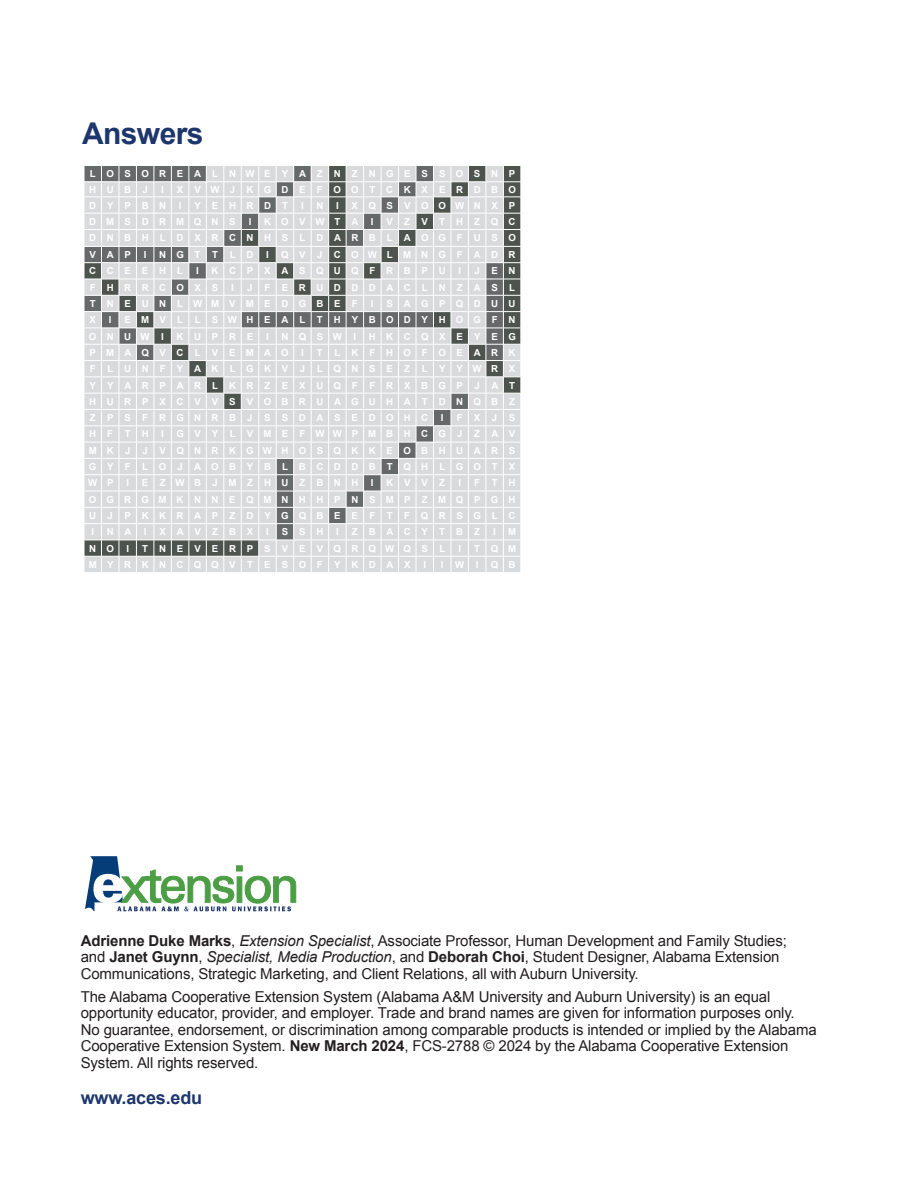
<style>
.page{position:relative;width:918px;height:1188px;background:#fff}
.page>*{position:absolute;margin:0;border:0;box-sizing:border-box;transform-origin:0 0}
.t1{font:700 30px "Arial";letter-spacing:-.02em;color:#1d366c}
.t2{font:700 18px "Arial";letter-spacing:-.01em;color:#1d366c}
.t3{font:15px/16.5px "Arial";letter-spacing:-.01em;color:#231f20}
.t4{font:700 9.6px/16.4px "Arial";letter-spacing:1.105em;color:#fff;text-align:justify}
.t5{font:700 9.6px "Arial";letter-spacing:1.06em;color:#fff}
.t6{font:700 9.6px "Arial";letter-spacing:1.125em;color:#fff}
.t7{font:700 9.6px "Arial";letter-spacing:1.075em;color:#fff}
.t8{font:700 9.6px "Arial";letter-spacing:1.145em;color:#fff}
.s1{font-weight:700}
.s2{font-style:italic}
</style>
<div class="page">
<svg style="left:85px;top:856px;width:211px;height:55px"></svg>
<svg style="left:84px;top:165px;width:437px;height:407px;background:#c8c9ca"></svg>
<h1 class="t1" style="left:82px;top:114px;width:123px">Answers</h1>
<p class="t4" style="left:89px;top:166px;width:428px;line-height:15.8px">LOSOREALNWEYAZNZNGESSOSNP<br>HUBJ</p>
<p class="t4" style="left:161px;top:182px;width:4px">I</p>
<p class="t4" style="left:177px;top:182px;width:340px">XVWJKGDEFOOTCKXERDBO</p>
<p class="t4" style="left:89px;top:197px;width:78px">DYPBN</p>
<p class="t4" style="left:179px;top:197px;width:4px">I</p>
<p class="t4" style="left:194px;top:197px;width:95px">YEHRDT</p>
<p class="t4" style="left:301px;top:197px;width:4px">I</p>
<p class="t4" style="left:316px;top:197px;width:8px">N</p>
<p class="t4" style="left:336px;top:197px;width:4px">I</p>
<p class="t4" style="left:352px;top:197px;width:165px">XQSVOOWNXP</p>
<p class="t5" style="left:89px;top:215px;width:148px">DMSDRMQNS</p>
<p class="t4" style="left:249px;top:214px;width:4px">I</p>
<p class="t4" style="left:264px;top:214px;width:96px">KOVWTA</p>
<p class="t4" style="left:371px;top:214px;width:4px">I</p>
<p class="t4" style="left:89px;top:213px;width:428px;text-indent:297px">VZVTHZQC DNBHLDXRCNHSLDARBLAOGFUSO VAP</p>
<p class="t4" style="left:144px;top:247px;width:4px">I</p>
<p class="t4" style="left:159px;top:247px;width:96px">NGTTLD</p>
<p class="t4" style="left:266px;top:247px;width:4px">I</p>
<p class="t7" style="left:281px;top:248px;width:236px">QV JCOWLMNGFADR</p>
<p class="t4" style="left:89px;top:263px;width:95px">CCEEHL</p>
<p class="t4" style="left:196px;top:263px;width:4px">I</p>
<p class="t4" style="left:212px;top:263px;width:236px">KCPXASQUQFRBPU</p>
<p class="t4" style="left:458px;top:263px;width:4px">I</p>
<p class="t4" style="left:474px;top:263px;width:43px">JEN</p>
<p class="t4" style="left:90px;top:279px;width:130px">FHRRCOXS</p>
<p class="t4" style="left:231px;top:279px;width:4px">I</p>
<p class="t4" style="left:90px;top:279px;width:427px;text-indent:158px">J FERUDDDACLNZASL<br>TNEUNLWMVMEDGBEF</p>
<p class="t4" style="left:371px;top:296px;width:4px">I</p>
<p class="t4" style="left:387px;top:296px;width:131px">SAGPQDUU</p>
<p class="t4" style="left:89px;top:312px;width:428px;text-indent:35px">EMVLLSWHEALTHYBODYHOGFN<br>ONUW I</p>
<p class="t4" style="left:90px;top:312px;width:8px">X</p>
<p class="t4" style="left:109px;top:312px;width:4px">I</p>
<p class="t4" style="left:177px;top:328px;width:78px">KUPRE</p>
<p class="t4" style="left:266px;top:328px;width:4px">I</p>
<p class="t4" style="left:281px;top:328px;width:76px">NQSW I</p>
<p class="t4" style="left:369px;top:328px;width:149px">HKCQXEYEG</p>
<p class="t5" style="left:90px;top:346px;width:201px">PMAQVCLVEMAO</p>
<p class="t4" style="left:301px;top:345px;width:4px">I</p>
<p class="t4" style="left:89px;top:345px;width:428px;text-indent:228px">TLKFHOFOEARK FLUNFYAKLGKVJLQNSEZLYYWRX YYARPARLKRZEXUQFFRXBGPJAT HURPXCVVSVOBRUAGUHATDNQBZ ZPSFRGNRBJSSDASEDOHC</p>
<p class="t4" style="left:441px;top:410px;width:4px">I</p>
<p class="t4" style="left:457px;top:410px;width:60px">FXJS</p>
<p class="t4" style="left:89px;top:426px;width:61px">HFTH</p>
<p class="t4" style="left:161px;top:426px;width:4px">I</p>
<p class="t4" style="left:176px;top:426px;width:340px">GVYLVMEFWWPMBHCGJ ZAV</p>
<p class="t4" style="left:89px;top:443px;width:43px">MKJ</p>
<p class="t4" style="left:88px;top:443px;width:429px;text-indent:54px">J VQNRKGWHOSQKKEOBHUARS GYFLOJAOBYBLBCDDBTQHLGOTX W P</p>
<p class="t4" style="left:89px;top:475px;width:428px;text-indent:385px">FTH OGRGMKNNEQMNHHPNSMPZMQPGH UJPKKRAPZDYGQBEEFTFQRSGLC I</p>
<p class="t4" style="left:126px;top:475px;width:4px">I</p>
<p class="t4" style="left:142px;top:475px;width:218px">EZWBJMZHUZBNH</p>
<p class="t4" style="left:371px;top:475px;width:4px">I</p>
<p class="t4" style="left:386px;top:475px;width:60px">KVVZ</p>
<p class="t4" style="left:458px;top:475px;width:4px">I</p>
<p class="t4" style="left:107px;top:524px;width:26px">N A</p>
<p class="t4" style="left:144px;top:524px;width:4px">I</p>
<p class="t4" style="left:159px;top:524px;width:95px">XAVZBX</p>
<p class="t4" style="left:266px;top:524px;width:4px">I</p>
<p class="t4" style="left:282px;top:524px;width:43px">SSH</p>
<p class="t4" style="left:336px;top:524px;width:4px">I</p>
<p class="t8" style="left:352px;top:526px;width:130px">ZBACYTBZ</p>
<p class="t4" style="left:493px;top:524px;width:4px">I</p>
<p class="t4" style="left:508px;top:524px;width:10px">M</p>
<p class="t4" style="left:89px;top:540px;width:26px">N O</p>
<p class="t4" style="left:126px;top:540px;width:4px">I</p>
<p class="t6" style="left:142px;top:542px;width:305px">TNEVERPSVEVQRQWQSL</p>
<p class="t4" style="left:458px;top:540px;width:4px">I</p>
<p class="t4" style="left:474px;top:540px;width:43px">TQM</p>
<p class="t4" style="left:89px;top:557px;width:323px">MYRKNCQQVTESOFYKDAX</p>
<p class="t4" style="left:423px;top:557px;width:4px">I</p>
<p class="t4" style="left:441px;top:557px;width:39px">IWI</p>
<p class="t4" style="left:491px;top:557px;width:26px">Q B</p>
<p class="t3" style="left:81px;top:932px;width:708px"><span class="s1">Adrienne Duke Marks</span>, <span class="s2">Extension Specialist</span>, Associate Professor, Human Development and Family Studies; and <span class="s1">Janet Guynn</span>, <span class="s2">Specialist, Media Production</span>, and <span class="s1">Deborah Choi</span>, Student Designer, Alabama Extension<br>Communications, Strategic Marketing, and Client Relations, all with Auburn University.</p>
<p class="t3" style="left:81px;top:988px;width:737px">The Alabama Cooperative Extension System (Alabama A&amp;M University and Auburn University) is an equal opportunity educator, provider, and employer. Trade and brand names are given for information purposes only.<br>No guarantee, endorsement, or discrimination among comparable products is intended or implied by the Alabama Cooperative Extension System. <span class="s1">New March 2024</span>, FCS-2788 © 2024 by the Alabama Cooperative Extension System. All rights reserved.</p>
<p class="t2" style="left:81px;top:1086px;width:123px">www.aces.edu</p>
</div>
